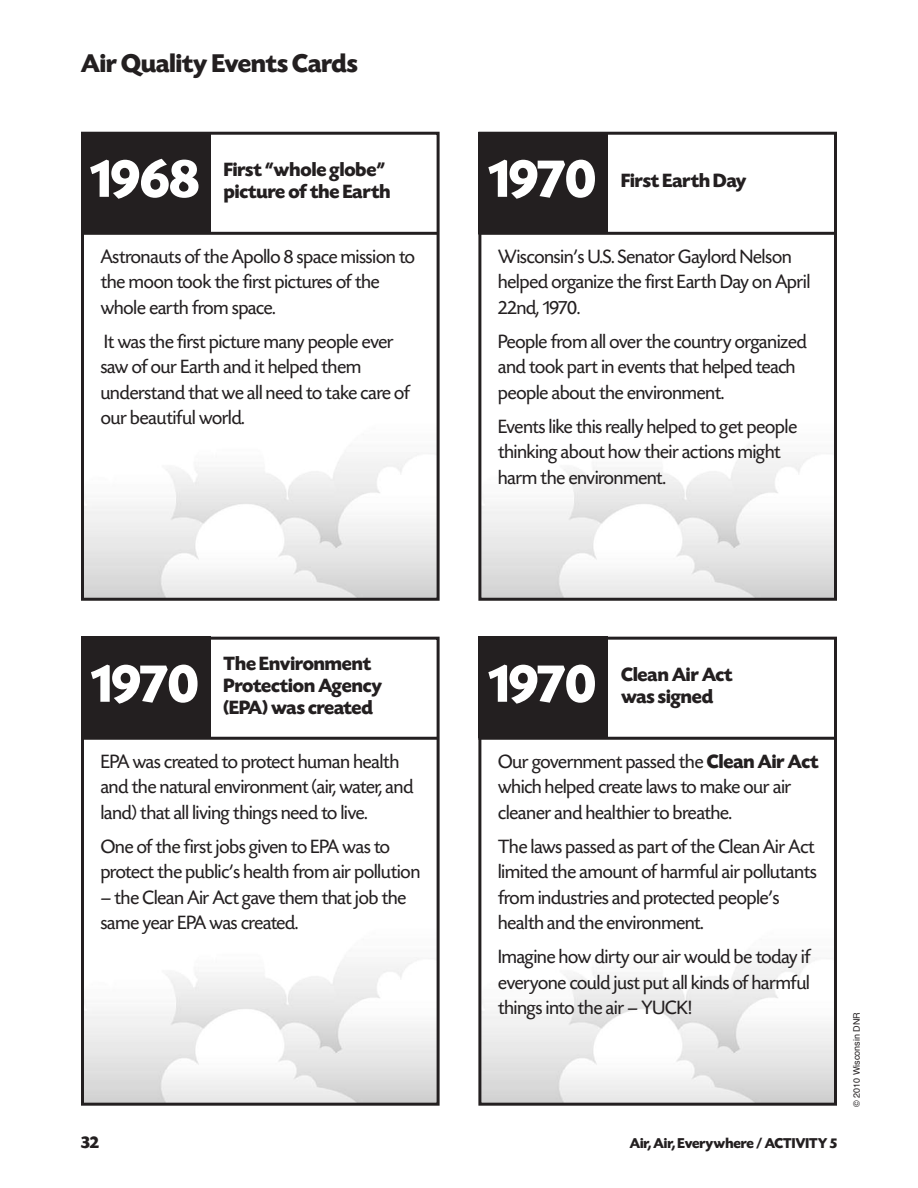
<style>
.page{position:relative;width:918px;height:1188px;background:#fff}
.page>*{position:absolute;margin:0;border:0;box-sizing:border-box;transform-origin:0 0}
.t1{font:700 57px "Today SH";color:#fff;scale:.95 1}
.t2{font:700 27px "Today SH";color:#231f20}
.t3{font:20.25px/25.5px "Today SH";color:#231f20}
.t4{font:700 20.25px/21.8px "Today SH";color:#231f20}
.t5{font:700 18px "Today SH";color:#231f20}
.t6{font:700 15px "Today SH";color:#231f20}
.t7{font:9px "Helvetica";color:#231f20}
.s1{font-weight:700}
</style>
<div class="page">
<img style="left:85px;top:452px;width:351px;height:145px">
<div style="left:81px;top:132px;width:359px;height:469px;border:3px solid #231f20"></div>
<div style="left:81px;top:132px;width:130px;height:101px;background:#231f20"></div>
<hr style="left:81px;top:232px;width:356px;height:3px;background:#231f20">
<img style="left:482px;top:452px;width:351px;height:145px">
<div style="left:478px;top:132px;width:359px;height:469px;border:3px solid #231f20"></div>
<div style="left:478px;top:132px;width:130px;height:101px;background:#231f20"></div>
<hr style="left:478px;top:232px;width:357px;height:3px;background:#231f20">
<img style="left:85px;top:957px;width:351px;height:145px">
<div style="left:81px;top:637px;width:359px;height:469px;border:3px solid #231f20"></div>
<div style="left:81px;top:637px;width:130px;height:101px;background:#231f20"></div>
<hr style="left:81px;top:737px;width:356px;height:3px;background:#231f20">
<img style="left:482px;top:957px;width:351px;height:145px">
<div style="left:478px;top:637px;width:359px;height:469px;border:3px solid #231f20"></div>
<div style="left:478px;top:637px;width:130px;height:101px;background:#231f20"></div>
<hr style="left:478px;top:737px;width:357px;height:3px;background:#231f20">
<h2 class="t2" style="left:81px;top:47px;width:278px">Air Quality Events Cards</h2>
<h1 class="t1" style="left:90px;top:144px;width:116px">1968</h1>
<p class="t4" style="left:224px;top:158px;width:168px">First “whole globe” picture of the Earth</p>
<p class="t3" style="left:101px;top:243px;width:316px">Astronauts of the Apollo 8 space mission to the moon took the first pictures of the whole earth from space.</p>
<p class="t3" style="left:101px;top:328px;width:311px">It was the first picture many people ever saw of our Earth and it helped them understand that we all need to take care of our beautiful world.</p>
<h1 class="t1" style="left:488px;top:144px;width:115px">1970</h1>
<p class="t4" style="left:621px;top:169px;width:127px">First Earth Day</p>
<p class="t3" style="left:498px;top:243px;width:314px">Wisconsin’s U.S. Senator Gaylord Nelson helped organize the first Earth Day on April<br>22nd, 1970.</p>
<p class="t3" style="left:498px;top:328px;width:310px">People from all over the country organized and took part in events that helped teach people about the environment.</p>
<p class="t3" style="left:498px;top:413px;width:300px">Events like this really helped to get people thinking about how their actions might harm the environment.</p>
<p class="t4" style="left:224px;top:652px;width:160px">The Environment<br>Protection Agency (EPA) was created</p>
<h1 class="t1" style="left:488px;top:649px;width:115px">1970</h1>
<p class="t3" style="left:498px;top:748px;width:322px">Our government passed the <span class="s1">Clean Air Act </span>which helped create laws to make our air cleaner and healthier to breathe.</p>
<p class="t3" style="left:498px;top:833px;width:320px">The laws passed as part of the Clean Air Act limited the amount of harmful air pollutants from industries and protected people’s health and the environment.</p>
<p class="t3" style="left:498px;top:944px;width:314px;text-align:justify">Imagine how dirty our air would be today if everyone could just put all kinds of harmful things into the air – YUCK!</p>
<h1 class="t1" style="left:91px;top:649px;width:115px">1970</h1>
<p class="t4" style="left:621px;top:663px;width:113px">Clean Air Act was signed</p>
<p class="t3" style="left:101px;top:748px;width:314px">EPA was created to protect human health and the natural environment (air, water, and land) that all living things need to live.</p>
<p class="t3" style="left:101px;top:833px;width:321px">One of the first jobs given to EPA was to protect the public’s health from air pollution</p>
<p class="t3" style="left:101px;top:884px;width:307px">– the Clean Air Act gave them that job the same year EPA was created.</p>
<p class="t5" style="left:81px;top:1131px;width:20px">32</p>
<p class="t6" style="left:630px;top:1134px;width:209px">Air, Air, Everywhere / ACTIVITY 5</p>
<p class="t7" style="left:853px;top:1107px;width:96px;rotate:-90deg">© 2010 Wisconsin DNR</p>
</div>
